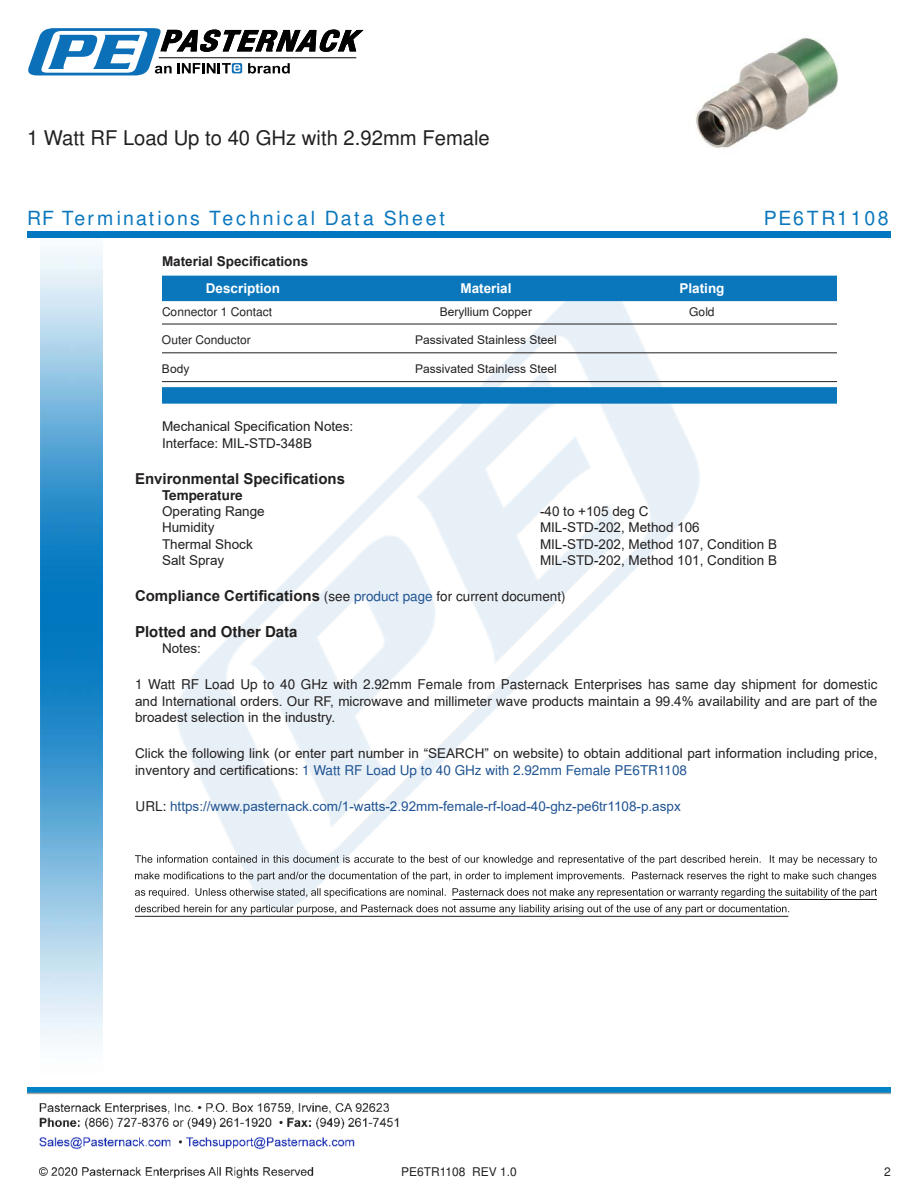
<style>
.page{position:relative;width:918px;height:1188px;background:#fff}
.page>*{position:absolute;margin:0;border:0;box-sizing:border-box;transform-origin:0 0}
.t1{font:20.25px "Arial";color:#221f1f}
.t2{font:900 19.5px "Arial";letter-spacing:.14em;color:#0a77bd}
.t3{font:700 15px "Arial";color:#221f1f}
.t4{font:13.5px/16.2px "Arial";color:#221f1f}
.t5{font:13.5px "Arial";color:#1f5392}
.t6{font:700 13.5px "Arial";color:#221f1f}
.t7{font:700 13.5px "Arial";color:#fff}
.t8{font:12px "Arial";color:#221f1f}
.s1{font-weight:400;font-size:13.5px}
.s2{font-weight:400;font-size:13.5px;color:#1f5392}
.s3{color:#1f5392}
.s4{color:#221f1f}
</style>
<div class="page">
<img style="left:39px;top:1103px;width:360px;height:76px">
<img style="left:102px;top:246px;width:719px;height:724px">
<img style="left:40px;top:237px;width:62px;height:804px">
<img style="left:27px;top:1088px;width:864px;height:7px">
<div style="left:27px;top:231px;width:864px;height:6px;background:#0177c0"></div>
<svg style="left:28px;top:28px;width:336px;height:47px"></svg>
<img style="left:695px;top:38px;width:143px;height:110px">
<div style="left:162px;top:276px;width:675px;height:25px;background:#0a77bd"></div>
<hr style="left:162px;top:324px;width:675px;height:1px;background:#221f1f">
<hr style="left:162px;top:353px;width:675px;height:1px;background:#221f1f">
<hr style="left:162px;top:381px;width:675px;height:1px;background:#221f1f">
<div style="left:162px;top:387px;width:675px;height:17px;background:#0a77bd"></div>
<svg style="left:135px;top:855px;width:742px;height:10px"></svg>
<svg style="left:135px;top:872px;width:741px;height:9px"></svg>
<svg style="left:135px;top:888px;width:742px;height:10px"></svg>
<svg style="left:135px;top:905px;width:654px;height:9px"></svg>
<hr style="left:453px;top:899px;width:424px;height:1px;background:#221f1f">
<hr style="left:135px;top:916px;width:653px;height:1px;background:#221f1f">
<h1 class="t1" style="left:27px;top:130px;width:464px">1 Watt RF Load Up to 40 GHz with 2.92mm Female</h1>
<h2 class="t2" style="left:27px;top:207px;width:419px">RF Terminations Technical Data Sheet</h2>
<p class="t6" style="left:162px;top:252px;width:148px">Material Speci昀椀cations</p>
<p class="t7" style="left:206px;top:279px;width:76px">Description</p>
<p class="t7" style="left:460px;top:279px;width:53px">Material</p>
<p class="t7" style="left:680px;top:279px;width:47px">Plating</p>
<p class="t8" style="left:162px;top:307px;width:112px">Connector 1 Contact</p>
<p class="t8" style="left:440px;top:303px;width:94px">Beryllium Copper</p>
<p class="t8" style="left:689px;top:307px;width:27px">Gold</p>
<p class="t8" style="left:162px;top:335px;width:90px">Outer Conductor</p>
<p class="t8" style="left:415px;top:332px;width:143px">Passivated Stainless Steel</p>
<p class="t8" style="left:162px;top:361px;width:29px">Body</p>
<p class="t8" style="left:415px;top:361px;width:143px">Passivated Stainless Steel</p>
<h2 class="t2" style="left:764px;top:207px;width:126px">PE6TR1108</h2>
<p class="t4" style="left:162px;top:417px;width:193px;line-height:17.1px">Mechanical Speci昀椀cation Notes:<br>Interface: MIL-STD-348B</p>
<p class="t3" style="left:135px;top:468px;width:212px">Environmental Speci昀椀cations</p>
<p class="t6" style="left:162px;top:490px;width:82px">Temperature</p>
<p class="t4" style="left:162px;top:503px;width:104px">Operating Range</p>
<p class="t4" style="left:540px;top:503px;width:110px">-40 to +105 deg C</p>
<p class="t4" style="left:162px;top:520px;width:54px">Humidity</p>
<p class="t4" style="left:540px;top:520px;width:161px">MIL-STD-202, Method 106</p>
<p class="t4" style="left:162px;top:536px;width:92px">Thermal Shock</p>
<p class="t4" style="left:540px;top:536px;width:239px">MIL-STD-202, Method 107, Condition B</p>
<p class="t4" style="left:162px;top:552px;width:64px">Salt Spray</p>
<p class="t4" style="left:540px;top:552px;width:239px">MIL-STD-202, Method 101, Condition B</p>
<p class="t3" style="left:135px;top:585px;width:432px">Compliance Certi昀椀cations <span class="s1">(see</span> <span class="s2">product page</span> <span class="s1">for current document)</span></p>
<p class="t3" style="left:135px;top:626px;width:164px">Plotted and Other Data</p>
<p class="t4" style="left:162px;top:640px;width:41px">Notes:</p>
<p class="t4" style="left:135px;top:678px;width:744px;text-align:justify">1 Watt RF Load Up to 40 GHz with 2.92mm Female from Pasternack Enterprises has same day shipment for domestic and International orders. Our RF, microwave and millimeter wave products maintain a 99.4% availability and are part of the broadest selection in the industry.</p>
<p class="t4" style="left:135px;top:745px;width:744px">Click the following link (or enter part number in “SEARCH” on website) to obtain additional part information including price, inventory and certi昀椀cations: <span class="s3">1 Watt RF Load Up to 40 GHz with 2.92mm Female PE6TR1108</span></p>
<p class="t5" style="left:136px;top:797px;width:547px"><span class="s4">URL:</span> https://www.pasternack.com/1-watts-2.92mm-female-rf-load-40-ghz-pe6tr1108-p.aspx</p>
<p class="t8" style="left:401px;top:1167px;width:117px">PE6TR1108 REV 1.0</p>
<p class="t8" style="left:884px;top:1167px;width:8px">2</p>
</div>
